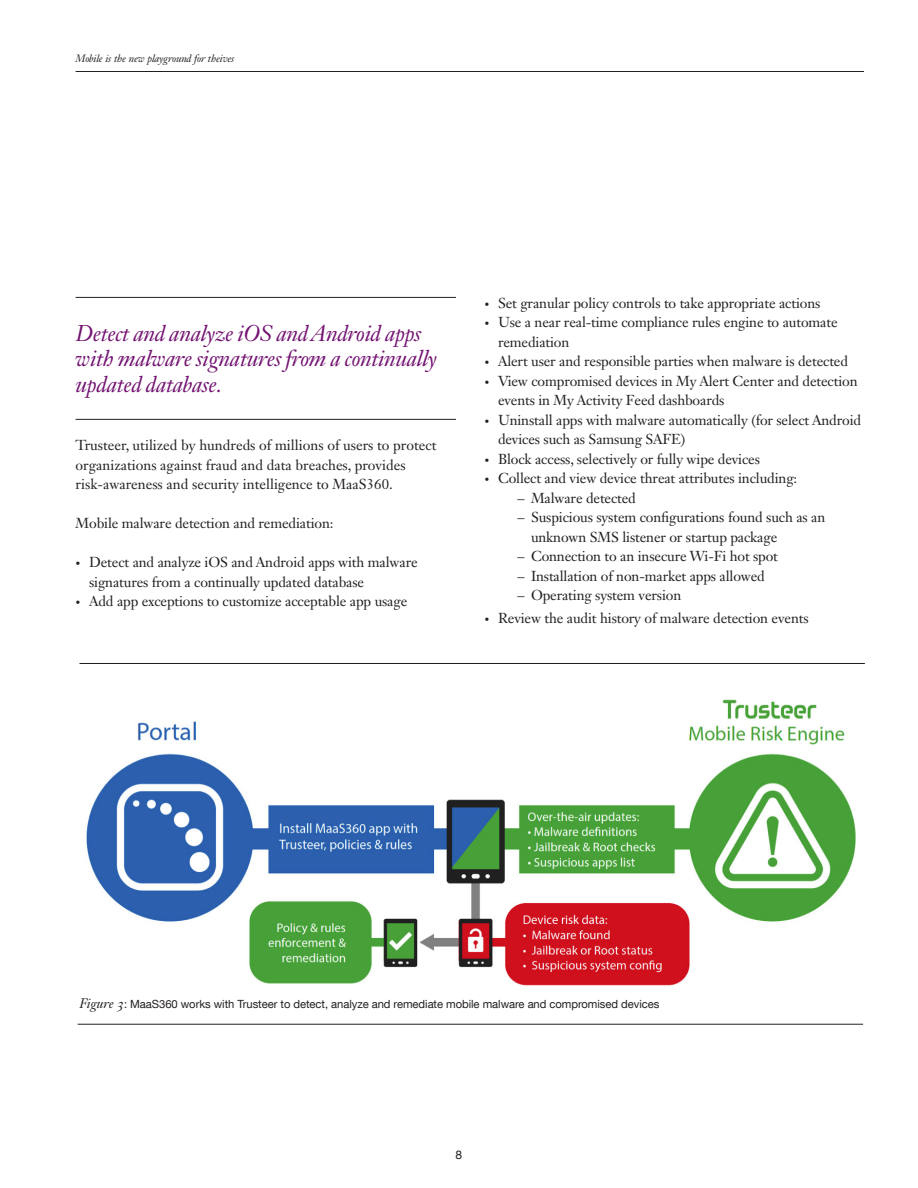
<style>
.page{position:relative;width:918px;height:1188px;background:#fff}
.page>*{position:absolute;margin:0;border:0;box-sizing:border-box;transform-origin:0 0}
._2H_body_quote{font:italic 22.5px/25.5px "Janson Text LT Std";letter-spacing:-.015em;color:#731372}
._2C_body{font:14.25px/19.5px "Janson Text LT Std";letter-spacing:-.01em;color:#231f20}
._0B_industry_area{font:12px "Helvetica Neue LT Com";color:#231f20}
._2E_figure_caption{font:11.25px "Helvetica Neue LT Com";letter-spacing:-.005em;color:#231f20}
.Left_RunningHead{font:italic 10.5px "Janson Text LT Std";letter-spacing:-.015em;color:#231f20}
.s1{font-size:9.75px}
.s2{font-family:"Janson Text LT Std";font-style:italic;font-size:13.5px}
</style>
<div class="page">
<hr style="left:76px;top:71px;width:788px;height:1px;background:#231f20">
<hr style="left:76px;top:297px;width:380px;height:1px;background:#231f20">
<hr style="left:76px;top:419px;width:380px;height:1px;background:#231f20">
<hr style="left:80px;top:663px;width:785px;height:1px;background:#231f20">
<hr style="left:78px;top:1024px;width:785px;height:1px;background:#231f20">
<img style="left:86px;top:699px;width:770px;height:287px">
<p class="Left_RunningHead" style="left:76px;top:52px;width:160px">Mobile is the new playground for theives</p>
<p class="_2H_body_quote" style="left:76px;top:321px;width:363px">Detect and analyze iOS and Android apps with malware signatures from a continually updated database.</p>
<p class="_2C_body" style="left:76px;top:436px;width:362px">Trusteer, utilized by hundreds of millions of users to protect organizations against fraud and data breaches, provides risk-awareness and security intelligence to MaaS360.</p>
<p class="_2C_body" style="left:76px;top:514px;width:259px">Mobile malware detection and remediation:</p>
<p class="_2C_body" style="left:89px;top:553px;width:330px;text-indent:-14px"><span class="s1">•</span> Detect and analyze iOS and Android apps with malware signatures from a continually updated database</p>
<p class="_2C_body" style="left:76px;top:592px;width:333px"><span class="s1">•</span> Add app exceptions to customize acceptable app usage</p>
<p class="_2C_body" style="left:484px;top:293px;width:337px"><span class="s1">•</span> Set granular policy controls to take appropriate actions</p>
<p class="_2C_body" style="left:498px;top:312px;width:341px;text-indent:-14px"><span class="s1">•</span> Use a near real-time compliance rules engine to automate remediation</p>
<p class="_2C_body" style="left:484px;top:351px;width:365px"><span class="s1">•</span> Alert user and responsible parties when malware is detected</p>
<p class="_2C_body" style="left:498px;top:371px;width:361px;text-indent:-14px"><span class="s1">•</span> View compromised devices in My Alert Center and detection events in My Activity Feed dashboards</p>
<p class="_2C_body" style="left:498px;top:410px;width:365px;text-indent:-14px"><span class="s1">•</span> Uninstall apps with malware automatically (for select Android devices such as Samsung SAFE)</p>
<p class="_2C_body" style="left:484px;top:449px;width:277px"><span class="s1">•</span> Block access, selectively or fully wipe devices</p>
<p class="_2C_body" style="left:484px;top:468px;width:314px"><span class="s1">•</span> Collect and view device threat attributes including:</p>
<p class="_2C_body" style="left:518px;top:488px;width:120px">– Malware detected</p>
<p class="_2C_body" style="left:531px;top:507px;width:296px;text-indent:-14px">– Suspicious system configurations found such as an unknown SMS listener or startup package</p>
<p class="_2C_body" style="left:518px;top:546px;width:262px">– Connection to an insecure Wi-Fi hot spot</p>
<p class="_2C_body" style="left:518px;top:566px;width:249px">– Installation of non-market apps allowed</p>
<p class="_2C_body" style="left:518px;top:585px;width:165px">– Operating system version</p>
<p class="_2C_body" style="left:484px;top:608px;width:326px"><span class="s1">•</span> Review the audit history of malware detection events</p>
<p class="_2E_figure_caption" style="left:80px;top:997px;width:581px"><span class="s2">Figure 3</span>: MaaS360 works with Trusteer to detect, analyze and remediate mobile malware and compromised devices</p>
<p class="_0B_industry_area" style="left:456px;top:1148px;width:8px">8</p>
</div>
